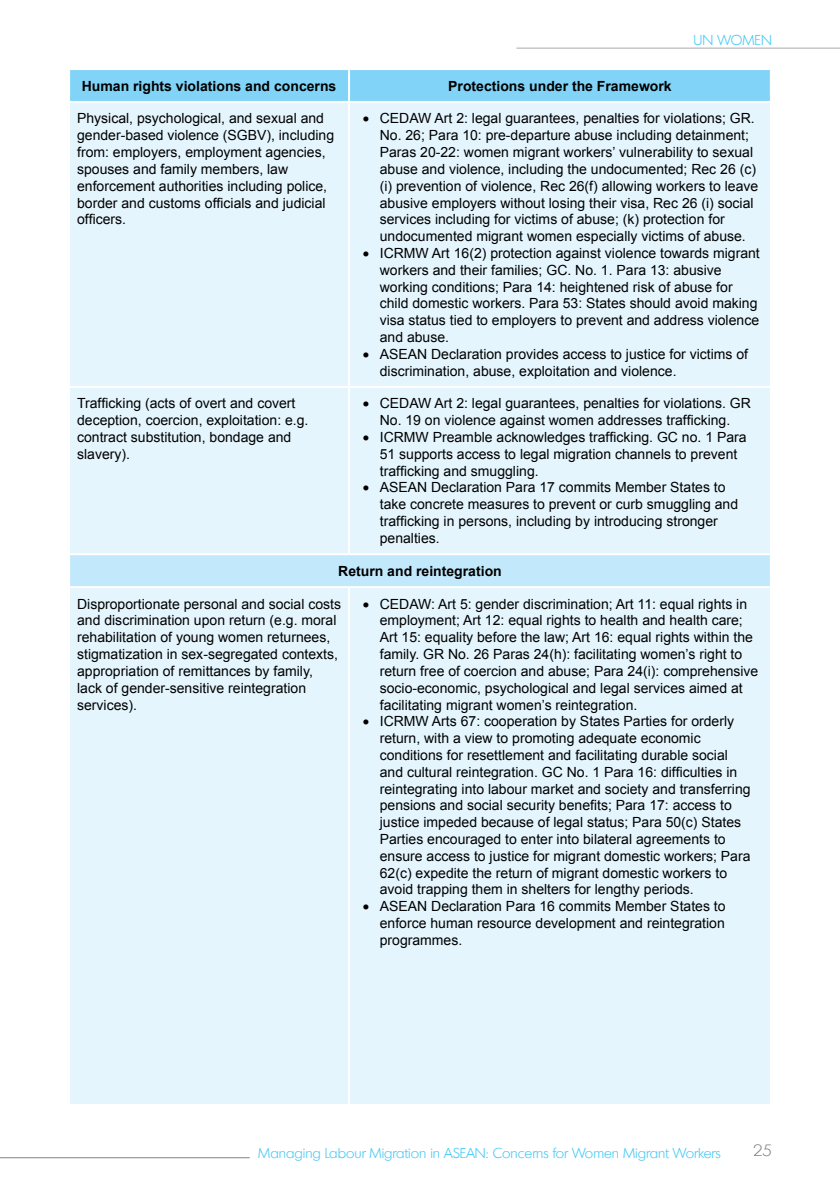
<style>
.page{position:relative;width:840px;height:1191px;background:#fff}
.page>*{position:absolute;margin:0;border:0;box-sizing:border-box;transform-origin:0 0}
.t1{font:300 16px "Montreal Serial";color:#808285}
.t2{font:14px/16.8px "Arial";color:#000}
.t3{font:700 14px "Arial";color:#000}
.t4{font:300 14px "Montreal Serial";color:#44c8f5}
</style>
<div class="page">
<hr style="left:0;top:1157px;width:249px;height:1px;background:#808285">
<hr style="left:516px;top:48px;width:323px;height:1px;background:#a7a9ac">
<div style="left:70px;top:70px;width:699px;height:31px;background:#81d4f7"></div>
<div style="left:70px;top:103px;width:699px;height:1001px;background:#e4f5fd"></div>
<div style="left:69px;top:554px;width:701px;height:33px;background:#c1e8fb"></div>
<hr style="left:348px;top:70px;width:2px;height:31px;background:#fff">
<hr style="left:348px;top:103px;width:2px;height:283px;background:#fff">
<hr style="left:68px;top:386px;width:281px;height:2px;background:#fff">
<hr style="left:349px;top:386px;width:422px;height:2px;background:#fff">
<hr style="left:348px;top:388px;width:2px;height:165px;background:#fff">
<hr style="left:68px;top:553px;width:281px;height:2px;background:#fff">
<hr style="left:68px;top:555px;width:2px;height:31px;background:#fff">
<hr style="left:349px;top:553px;width:422px;height:2px;background:#fff">
<hr style="left:769px;top:555px;width:2px;height:31px;background:#fff">
<hr style="left:68px;top:586px;width:281px;height:2px;background:#fff">
<hr style="left:349px;top:586px;width:422px;height:2px;background:#fff">
<hr style="left:348px;top:588px;width:2px;height:516px;background:#fff">
<p class="t4" style="left:693px;top:30px;width:80px">UN WOMEN</p>
<p class="t3" style="left:82px;top:76px;width:256px">Human rights violations and concerns</p>
<p class="t3" style="left:448px;top:76px;width:225px">Protections under the Framework</p>
<p class="t2" style="left:77px;top:110px;width:258px">Physical, psychological, and sexual and gender-based violence (SGBV), including from: employers, employment agencies, spouses and family members, law enforcement authorities including police, border and customs officials and judicial officers.</p>
<p class="t2" style="left:379px;top:110px;width:380px;text-indent:-17px">• CEDAW Art 2: legal guarantees, penalties for violations; GR.<br>No. 26; Para 10: pre-departure abuse including detainment; Paras 20-22: women migrant workers’ vulnerability to sexual abuse and violence, including the undocumented; Rec 26 (c) (i) prevention of violence, Rec 26(f) allowing workers to leave abusive employers without losing their visa, Rec 26 (i) social services including for victims of abuse; (k) protection for undocumented migrant women especially victims of abuse.</p>
<p class="t2" style="left:379px;top:245px;width:381px;text-indent:-17px">• ICRMW Art 16(2) protection against violence towards migrant workers and their families; GC. No. 1. Para 13: abusive working conditions; Para 14: heightened risk of abuse for child domestic workers. Para 53: States should avoid making visa status tied to employers to prevent and address violence and abuse.</p>
<p class="t2" style="left:379px;top:345px;width:370px;text-indent:-17px">• ASEAN Declaration provides access to justice for victims of discrimination, abuse, exploitation and violence.</p>
<p class="t2" style="left:77px;top:395px;width:233px">Trafficking (acts of overt and covert deception, coercion, exploitation: e.g. contract substitution, bondage and slavery).</p>
<p class="t2" style="left:362px;top:395px;width:389px;text-align:center">• CEDAW Art 2: legal guarantees, penalties for violations. GR<br>No. 19 on violence against women addresses trafficking.</p>
<p class="t2" style="left:379px;top:429px;width:368px;text-indent:-17px">• ICRMW Preamble acknowledges trafficking. GC no. 1 Para<br>51 supports access to legal migration channels to prevent trafficking and smuggling.</p>
<p class="t2" style="left:379px;top:479px;width:359px;text-indent:-17px">• ASEAN Declaration Para 17 commits Member States to take concrete measures to prevent or curb smuggling and trafficking in persons, including by introducing stronger penalties.</p>
<p class="t3" style="left:338px;top:561px;width:165px">Return and reintegration</p>
<p class="t2" style="left:77px;top:595px;width:265px">Disproportionate personal and social costs and discrimination upon return (e.g. moral rehabilitation of young women returnees, stigmatization in sex-segregated contexts, appropriation of remittances by family, lack of gender-sensitive reintegration services).</p>
<p class="t2" style="left:379px;top:595px;width:380px;text-indent:-17px">• CEDAW: Art 5: gender discrimination; Art 11: equal rights in employment; Art 12: equal rights to health and health care; Art 15: equality before the law; Art 16: equal rights within the family. GR No. 26 Paras 24(h): facilitating women’s right to return free of coercion and abuse; Para 24(i): comprehensive socio-economic, psychological and legal services aimed at facilitating migrant women’s reintegration.</p>
<p class="t2" style="left:379px;top:713px;width:372px;text-indent:-17px">• ICRMW Arts 67: cooperation by States Parties for orderly return, with a view to promoting adequate economic conditions for resettlement and facilitating durable social and cultural reintegration. GC No. 1 Para 16: difficulties in reintegrating into labour market and society and transferring pensions and social security benefits; Para 17: access to justice impeded because of legal status; Para 50(c) States Parties encouraged to enter into bilateral agreements to ensure access to justice for migrant domestic workers; Para 62(c) expedite the return of migrant domestic workers to avoid trapping them in shelters for lengthy periods.</p>
<p class="t2" style="left:379px;top:898px;width:347px;text-align:justify;text-indent:-17px">• ASEAN Declaration Para 16 commits Member States to enforce human resource development and reintegration programmes.</p>
<p class="t4" style="left:258px;top:1143px;width:463px">Managing Labour Migration in ASEAN: Concerns for Women Migrant Workers</p>
<p class="t1" style="left:752px;top:1139px;width:20px">25</p>
</div>
